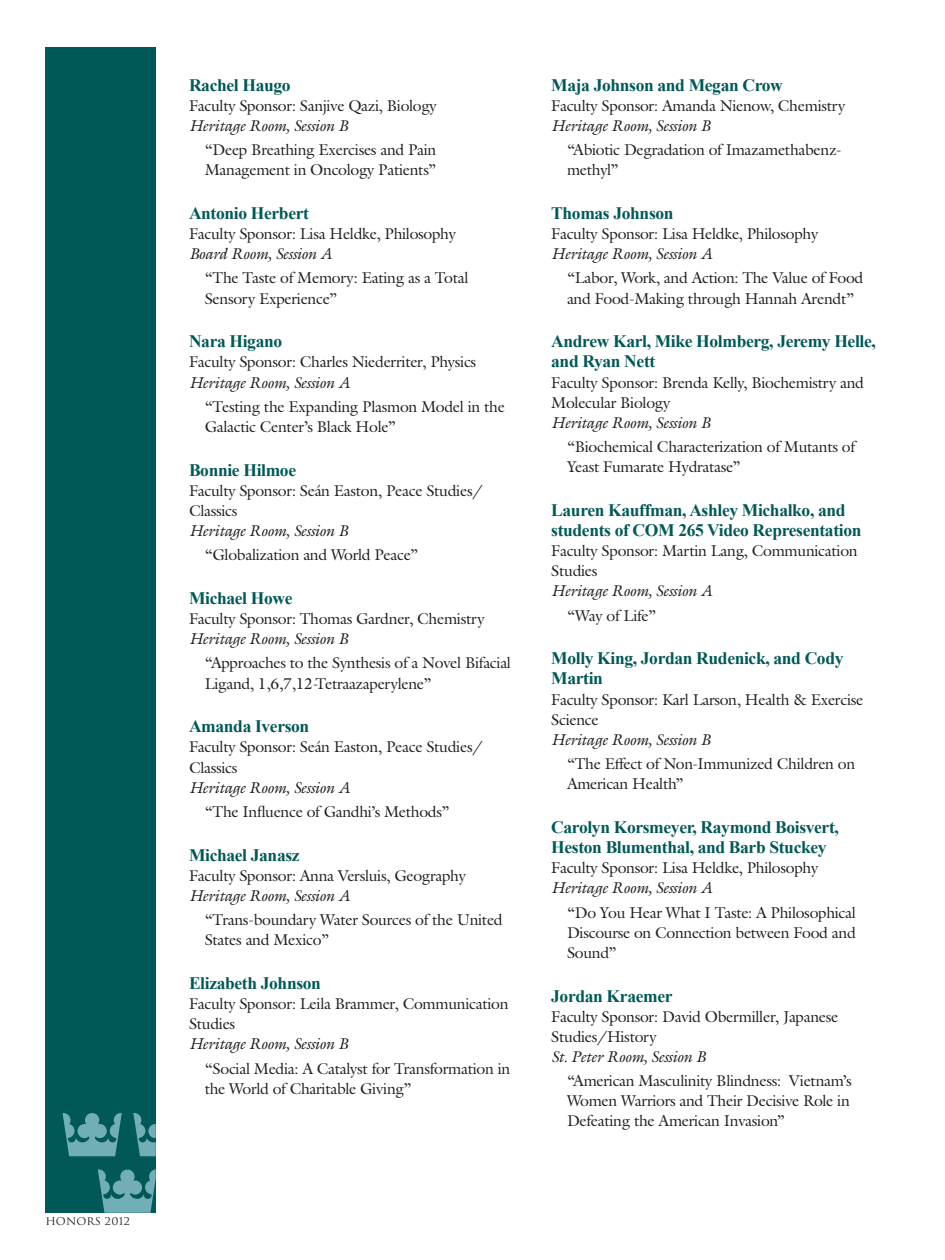
<style>
.page{position:relative;width:945px;height:1260px;background:#fff}
.page>*{position:absolute;margin:0;border:0;box-sizing:border-box;transform-origin:0 0}
.t1{font:700 17.5px/20.1px "Times New Roman";letter-spacing:-.02em;color:#005957}
.t2{font:15.75px/20.1px "Galliard Pro";letter-spacing:-.02em;color:#231f20}
.t3{font:italic 15.75px "Galliard Pro";letter-spacing:-.02em;color:#231f20}
.t4{font:10.33px "Trajan";letter-spacing:.01em;color:#231f20;scale:1.05 1}
</style>
<div class="page">
<div style="left:46px;top:47px;width:110px;height:1166px;background:#005957"></div>
<svg style="left:63px;top:1113px;width:59px;height:43px"></svg>
<svg style="left:98px;top:1169px;width:58px;height:44px"></svg>
<svg style="left:133px;top:1113px;width:23px;height:43px"></svg>
<p class="t4" style="left:46px;top:1215px;width:82px">HONORS 2012</p>
<p class="t1" style="left:189px;top:75px;width:103px">Rachel Haugo</p>
<p class="t2" style="left:189px;top:95px;width:249px">Faculty Sponsor: Sanjive Qazi, Biology</p>
<p class="t3" style="left:189px;top:115px;width:160px">Heritage Room, Session B</p>
<p class="t2" style="left:205px;top:139px;width:233px">“Deep Breathing Exercises and Pain<br>Management in Oncology Patients”</p>
<p class="t1" style="left:189px;top:203px;width:122px">Antonio Herbert</p>
<p class="t2" style="left:189px;top:223px;width:269px">Faculty Sponsor: Lisa Heldke, Philosophy</p>
<p class="t3" style="left:189px;top:244px;width:145px">Board Room, Session A</p>
<p class="t2" style="left:205px;top:268px;width:265px">“The Taste of Memory: Eating as a Total<br>Sensory Experience”</p>
<p class="t1" style="left:189px;top:331px;width:95px">Nara Higano</p>
<p class="t2" style="left:189px;top:352px;width:289px">Faculty Sponsor: Charles Niederriter, Physics</p>
<p class="t3" style="left:189px;top:372px;width:163px">Heritage Room, Session A</p>
<p class="t2" style="left:205px;top:396px;width:302px">“Testing the Expanding Plasmon Model in the<br>Galactic Center’s Black Hole”</p>
<p class="t1" style="left:189px;top:460px;width:109px">Bonnie Hilmoe</p>
<p class="t2" style="left:189px;top:480px;width:295px">Faculty Sponsor: Seán Easton, Peace Studies/<br>Classics</p>
<p class="t3" style="left:189px;top:521px;width:160px">Heritage Room, Session B</p>
<p class="t2" style="left:205px;top:545px;width:215px">“Globalization and World Peace”</p>
<p class="t1" style="left:189px;top:588px;width:105px">Michael Howe</p>
<p class="t2" style="left:189px;top:608px;width:297px">Faculty Sponsor: Thomas Gardner, Chemistry</p>
<p class="t3" style="left:189px;top:629px;width:160px">Heritage Room, Session B</p>
<p class="t2" style="left:205px;top:653px;width:308px">“Approaches to the Synthesis of a Novel Bifacial<br>Ligand, 1,6,7,12-Tetraazaperylene”</p>
<p class="t1" style="left:189px;top:716px;width:122px">Amanda Iverson</p>
<p class="t2" style="left:189px;top:737px;width:295px">Faculty Sponsor: Seán Easton, Peace Studies/<br>Classics</p>
<p class="t3" style="left:189px;top:777px;width:163px">Heritage Room, Session A</p>
<p class="t2" style="left:205px;top:801px;width:246px">“The Influence of Gandhi’s Methods”</p>
<p class="t1" style="left:189px;top:845px;width:112px">Michael Janasz</p>
<p class="t2" style="left:189px;top:865px;width:278px">Faculty Sponsor: Anna Versluis, Geography</p>
<p class="t3" style="left:189px;top:885px;width:163px">Heritage Room, Session A</p>
<p class="t2" style="left:205px;top:909px;width:300px">“Trans-boundary Water Sources of the United<br>States and Mexico”</p>
<p class="t1" style="left:189px;top:973px;width:134px">Elizabeth Johnson</p>
<p class="t2" style="left:189px;top:993px;width:321px">Faculty Sponsor: Leila Brammer, Communication<br>Studies</p>
<p class="t3" style="left:189px;top:1034px;width:160px">Heritage Room, Session B</p>
<p class="t2" style="left:205px;top:1058px;width:307px">“Social Media: A Catalyst for Transformation in the World of Charitable Giving”</p>
<p class="t1" style="left:551px;top:75px;width:233px">Maja Johnson and Megan Crow</p>
<p class="t2" style="left:551px;top:95px;width:296px">Faculty Sponsor: Amanda Nienow, Chemistry</p>
<p class="t3" style="left:551px;top:115px;width:160px">Heritage Room, Session B</p>
<p class="t2" style="left:567px;top:139px;width:276px">“Abiotic Degradation of Imazamethabenz&shy;methyl”</p>
<p class="t1" style="left:551px;top:203px;width:124px">Thomas Johnson</p>
<p class="t2" style="left:551px;top:223px;width:269px">Faculty Sponsor: Lisa Heldke, Philosophy</p>
<p class="t3" style="left:551px;top:244px;width:163px">Heritage Room, Session A</p>
<p class="t2" style="left:567px;top:268px;width:298px">“Labor, Work, and Action: The Value of Food and Food-Making through Hannah Arendt”</p>
<p class="t1" style="left:551px;top:331px;width:326px">Andrew Karl, Mike Holmberg, Jeremy Helle, and Ryan Nett</p>
<p class="t2" style="left:551px;top:372px;width:314px">Faculty Sponsor: Brenda Kelly, Biochemistry and<br>Molecular Biology</p>
<p class="t3" style="left:551px;top:412px;width:160px">Heritage Room, Session B</p>
<p class="t2" style="left:567px;top:436px;width:290px">“Biochemical Characterization of Mutants of<br>Yeast Fumarate Hydratase”</p>
<p class="t1" style="left:551px;top:500px;width:312px">Lauren Kauffman, Ashley Michalko, and students of COM 265 Video Representation</p>
<p class="t2" style="left:551px;top:540px;width:308px">Faculty Sponsor: Martin Lang, Communication<br>Studies</p>
<p class="t3" style="left:551px;top:581px;width:163px">Heritage Room, Session A</p>
<p class="t2" style="left:567px;top:605px;width:91px">“Way of Life”</p>
<p class="t1" style="left:551px;top:648px;width:294px">Molly King, Jordan Rudenick, and Cody<br>Martin</p>
<p class="t2" style="left:551px;top:689px;width:314px">Faculty Sponsor: Karl Larson, Health &amp; Exercise<br>Science</p>
<p class="t3" style="left:551px;top:729px;width:160px">Heritage Room, Session B</p>
<p class="t2" style="left:567px;top:753px;width:290px">“The Effect of Non-Immunized Children on<br>American Health”</p>
<p class="t1" style="left:551px;top:817px;width:289px">Carolyn Korsmeyer, Raymond Boisvert,<br>Heston Blumenthal, and Barb Stuckey</p>
<p class="t2" style="left:551px;top:857px;width:269px">Faculty Sponsor: Lisa Heldke, Philosophy</p>
<p class="t3" style="left:551px;top:878px;width:163px">Heritage Room, Session A</p>
<p class="t2" style="left:567px;top:902px;width:290px;text-align:justify">“Do You Hear What I Taste: A Philosophical Discourse on Connection between Food and Sound”</p>
<p class="t1" style="left:551px;top:985px;width:123px">Jordan Kraemer</p>
<p class="t2" style="left:551px;top:1006px;width:289px">Faculty Sponsor: David Obermiller, Japanese<br>Studies/History</p>
<p class="t3" style="left:551px;top:1046px;width:156px">St. Peter Room, Session B</p>
<p class="t2" style="left:567px;top:1070px;width:286px;text-align:justify">“American Masculinity Blindness: Vietnam’s Women Warriors and Their Decisive Role in Defeating the American Invasion”</p>
</div>
